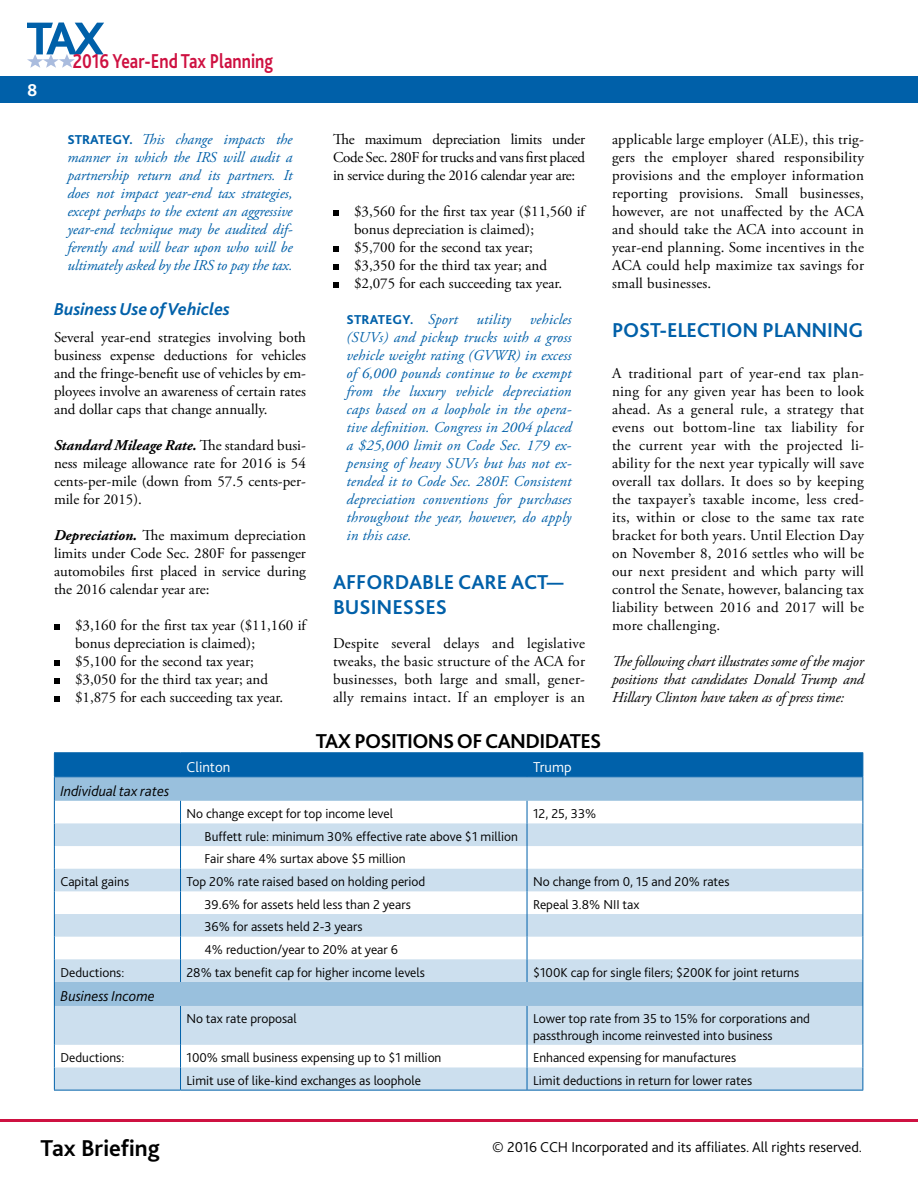
<style>
.page{position:relative;width:918px;height:1188px;background:#fff}
.page>*{position:absolute;margin:0;border:0;box-sizing:border-box;transform-origin:0 0}
.t1{font:700 24px "Bliss 2";color:#000}
.t2{font:700 21px/25.2px "Bliss 2";color:#0060a9}
.t3{font:700 21px "Bliss 2";letter-spacing:-.03em;color:#000}
.t4{font:700 21px "Bliss 2";color:#ce1141;scale:.82 1}
.t5{font:italic 700 18px "Bliss 2";color:#0060a9}
.t6{font:700 18px "Bliss 2";color:#fff}
.t7{font:15px/18px "Adobe Garamond Pro";color:#000;text-align:justify}
.t8{font:italic 15px/18px "Adobe Garamond Pro";color:#0060a9;text-align:justify}
.t9{font:italic 15px/18px "Adobe Garamond Pro";letter-spacing:-.01em;color:#000;text-align:justify}
.t10{font:300 15px "Bliss 2";color:#000}
.t11{font:italic 300 15px "Bliss 2";color:#000}
.t12{font:300 15px "Bliss 2";color:#fff}
.t13{font:300 13.5px/22.6px "Bliss 2";color:#000}
.t14{font:800 13.5px "Bliss 2";letter-spacing:.01em;color:#0060a9}
.s1{font-family:"Bliss 2";font-weight:800;font-style:normal;font-size:13.5px}
.s2{font-weight:700;font-style:italic}
.s3{font-family:"Adobe Garamond Pro";font-weight:400;font-style:italic;font-size:15px}
</style>
<div class="page">
<div style="left:0;top:76px;width:918px;height:28px;background:#0060a9"></div>
<hr style="left:0;top:1119px;width:918px;height:3px;background:#ce1141">
<svg style="left:27px;top:22px;width:77px;height:46px"></svg>
<svg style="left:54px;top:624px;width:6px;height:6px"></svg>
<svg style="left:54px;top:660px;width:6px;height:6px"></svg>
<svg style="left:54px;top:678px;width:6px;height:6px"></svg>
<svg style="left:54px;top:696px;width:6px;height:6px"></svg>
<svg style="left:55px;top:1006px;width:807px;height:84px;fill:#ccdfee"></svg>
<hr style="left:54px;top:752px;width:127px;height:1px;background:#0061aa">
<hr style="left:181px;top:752px;width:346px;height:1px;background:#0061aa">
<hr style="left:527px;top:752px;width:336px;height:1px;background:#0061aa">
<svg style="left:54px;top:753px;width:809px;height:253px"></svg>
<hr style="left:54px;top:1006px;width:1px;height:39px;background:#0061aa">
<hr style="left:180px;top:1006px;width:1px;height:39px;background:#0061aa">
<hr style="left:527px;top:1006px;width:1px;height:39px;background:#0061aa">
<hr style="left:862px;top:1006px;width:1px;height:39px;background:#0061aa">
<svg style="left:54px;top:1045px;width:1px;height:45px"></svg>
<svg style="left:180px;top:1045px;width:1px;height:45px"></svg>
<svg style="left:527px;top:1045px;width:1px;height:45px"></svg>
<svg style="left:862px;top:1045px;width:1px;height:45px"></svg>
<hr style="left:54px;top:1090px;width:127px;height:1px;background:#0061aa">
<hr style="left:181px;top:1090px;width:346px;height:1px;background:#0061aa">
<hr style="left:527px;top:1090px;width:336px;height:1px;background:#0061aa">
<svg style="left:333px;top:210px;width:6px;height:6px"></svg>
<svg style="left:333px;top:246px;width:6px;height:6px"></svg>
<svg style="left:333px;top:264px;width:6px;height:6px"></svg>
<svg style="left:333px;top:282px;width:6px;height:6px"></svg>
<p class="t6" style="left:27px;top:79px;width:12px">8</p>
<h2 class="t4" style="left:73px;top:48px;width:246px">2016 Year-End Tax Planning</h2>
<p class="t8" style="left:67px;top:131px;width:227px"><span class="s1">STRATEGY.</span> This change impacts the manner in which the IRS will audit a partnership return and its partners. It does not impact year-end tax strategies, except perhaps to the extent an aggressive year-end technique may be audited dif&shy;ferently and will bear upon who will be ultimately asked by the IRS to pay the tax.</p>
<p class="t5" style="left:54px;top:298px;width:177px">Business Use of Vehicles</p>
<p class="t7" style="left:54px;top:329px;width:254px">Several year-end strategies involving both business expense deductions for vehicles and the fringe-benefit use of vehicles by em&shy;ployees involve an awareness of certain rates and dollar caps that change annually.</p>
<p class="t7" style="left:54px;top:437px;width:254px"><span class="s2">Standard Mileage Rate.</span> The standard busi&shy;ness mileage allowance rate for 2016 is 54 cents-per-mile (down from 57.5 cents-per&shy;mile for 2015).</p>
<p class="t7" style="left:54px;top:527px;width:253px"><span class="s2">Depreciation.</span> The maximum depreciation limits under Code Sec. 280F for passenger automobiles first placed in service during the 2016 calendar year are:</p>
<p class="t7" style="left:75px;top:617px;width:233px;text-align:left">$3,160 for the first tax year ($11,160 if bonus depreciation is claimed);<br>$5,100 for the second tax year;<br>$3,050 for the third tax year; and $1,875 for each succeeding tax year.</p>
<p class="t7" style="left:333px;top:131px;width:254px">The maximum depreciation limits under Code Sec. 280F for trucks and vans first placed in service during the 2016 calendar year are:</p>
<p class="t7" style="left:354px;top:203px;width:233px;text-align:left">$3,560 for the first tax year ($11,560 if bonus depreciation is claimed);<br>$5,700 for the second tax year;<br>$3,350 for the third tax year; and $2,075 for each succeeding tax year.</p>
<p class="t14" style="left:346px;top:311px;width:113px">STRATEGY. <span class="s3">Sport</span></p>
<p class="t8" style="left:477px;top:311px;width:36px">utility</p>
<p class="t8" style="left:346px;top:311px;width:227px;text-indent:183px">vehicles (SUVs) and pickup trucks with a gross vehicle weight rating (GVWR) in excess of 6,000 pounds continue to be exempt from the luxury vehicle depreciation caps based on a loophole in the opera&shy;tive definition. Congress in 2004 placed a $25,000 limit on Code Sec. 179 ex&shy;pensing of heavy SUVs but has not ex&shy;tended it to Code Sec. 280F. Consistent depreciation conventions for purchases throughout the year, however, do apply in this case.</p>
<h2 class="t2" style="left:333px;top:569px;width:232px">AFFORDABLE CARE ACT—<br>BUSINESSES</h2>
<p class="t7" style="left:333px;top:635px;width:254px">Despite several delays and legislative tweaks, the basic structure of the ACA for businesses, both large and small, gener&shy;ally remains intact. If an employer is an</p>
<p class="t7" style="left:612px;top:131px;width:254px">applicable large employer (ALE), this trig&shy;gers the employer shared responsibility provisions and the employer information reporting provisions. Small businesses, however, are not unaffected by the ACA and should take the ACA into account in year-end planning. Some incentives in the ACA could help maximize tax savings for small businesses.</p>
<h2 class="t2" style="left:612px;top:317px;width:253px">POST-ELECTION PLANNING</h2>
<p class="t7" style="left:612px;top:365px;width:254px">A traditional part of year-end tax plan&shy;ning for any given year has been to look ahead. As a general rule, a strategy that evens out bottom-line tax liability for the current year with the projected li&shy;ability for the next year typically will save overall tax dollars. It does so by keeping the taxpayer’s taxable income, less cred&shy;its, within or close to the same tax rate bracket for both years. Until Election Day on November 8, 2016 settles who will be our next president and which party will control the Senate, however, balancing tax liability between 2016 and 2017 will be more challenging.</p>
<p class="t9" style="left:612px;top:653px;width:254px">The following chart illustrates some of the major positions that candidates Donald Trump and Hillary Clinton have taken as of press time:</p>
<p class="t11" style="left:60px;top:781px;width:110px">Individual tax rates</p>
<h2 class="t3" style="left:316px;top:728px;width:287px">TAX POSITIONS OF CANDIDATES</h2>
<p class="t12" style="left:187px;top:757px;width:45px">Clinton</p>
<p class="t12" style="left:533px;top:757px;width:40px">Trump</p>
<p class="t13" style="left:187px;top:802px;width:208px">No change except for top income level</p>
<p class="t13" style="left:533px;top:802px;width:65px">12, 25, 33%</p>
<p class="t13" style="left:205px;top:825px;width:315px">Buffett rule: minimum 30% effective rate above $1 million<br>Fair share 4% surtax above $5 million</p>
<p class="t13" style="left:60px;top:870px;width:70px">Capital gains</p>
<p class="t13" style="left:187px;top:870px;width:240px">Top 20% rate raised based on holding period</p>
<p class="t13" style="left:533px;top:870px;width:198px">No change from 0, 15 and 20% rates</p>
<p class="t13" style="left:205px;top:893px;width:208px">39.6% for assets held less than 2 years</p>
<p class="t13" style="left:533px;top:893px;width:108px">Repeal 3.8% NII tax</p>
<p class="t13" style="left:205px;top:915px;width:195px">36% for assets held 2-3 years<br>4% reduction/year to 20% at year 6</p>
<p class="t13" style="left:60px;top:961px;width:65px">Deductions:</p>
<p class="t13" style="left:187px;top:961px;width:240px">28% tax benefit cap for higher income levels</p>
<p class="t13" style="left:533px;top:961px;width:268px">$100K cap for single filers; $200K for joint returns</p>
<p class="t11" style="left:60px;top:986px;width:96px">Business Income</p>
<p class="t13" style="left:187px;top:1007px;width:112px">No tax rate proposal</p>
<p class="t13" style="left:533px;top:1010px;width:279px;line-height:16.2px">Lower top rate from 35 to 15% for corporations and passthrough income reinvested into business</p>
<p class="t13" style="left:60px;top:1046px;width:65px">Deductions:</p>
<p class="t13" style="left:187px;top:1046px;width:256px">100% small business expensing up to $1 million</p>
<p class="t13" style="left:533px;top:1046px;width:205px">Enhanced expensing for manufactures</p>
<p class="t13" style="left:187px;top:1069px;width:236px">Limit use of like-kind exchanges as loophole</p>
<p class="t13" style="left:533px;top:1069px;width:221px">Limit deductions in return for lower rates</p>
<h1 class="t1" style="left:40px;top:1133px;width:121px">Tax Briefing</h1>
<p class="t10" style="left:492px;top:1137px;width:371px">© 2016 CCH Incorporated and its affiliates. All rights reserved.</p>
</div>
